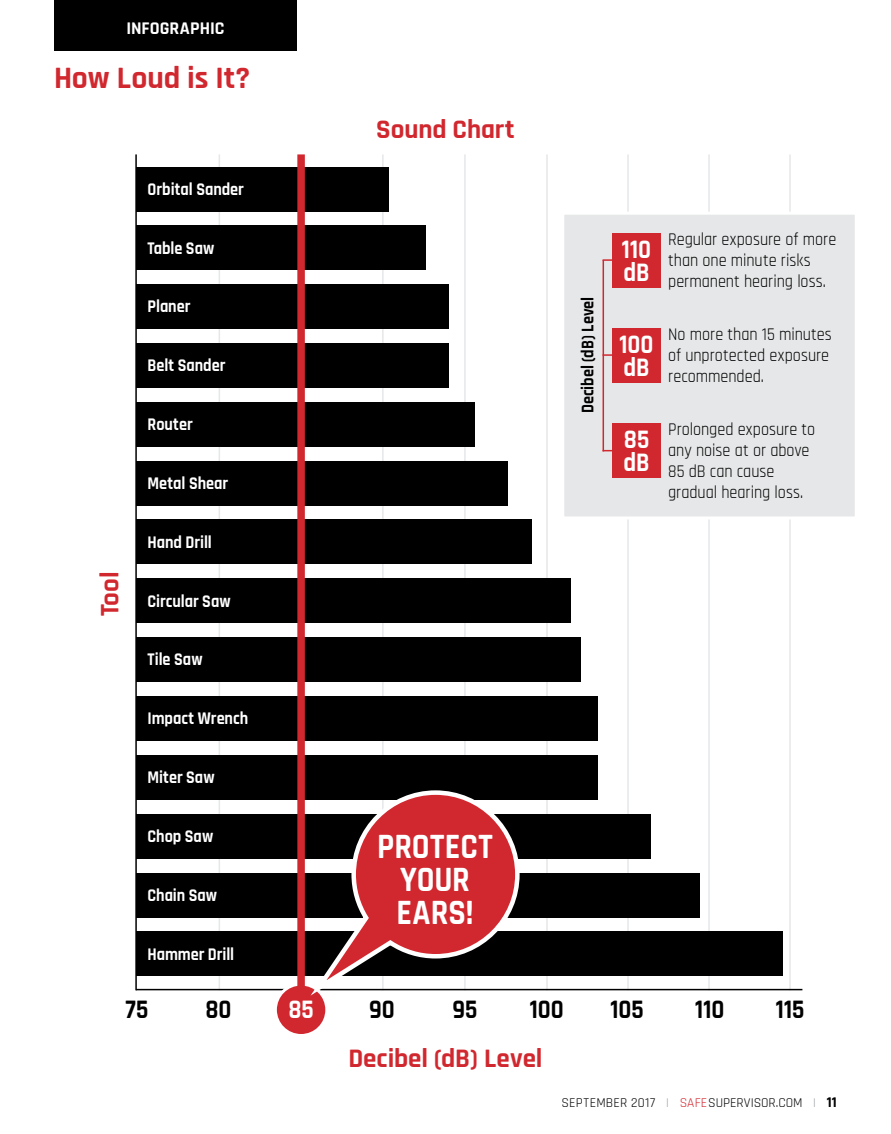
<style>
.page{position:relative;width:891px;height:1134px;background:#fff}
.page>*{position:absolute;margin:0;border:0;box-sizing:border-box;transform-origin:0 0}
.t1{font:700 36px/33px "Rajdhani";color:#fff;text-align:center;scale:.9 1}
.t2{font:700 31.5px "Rajdhani";color:#d1282f}
.t3{font:700 27px "Rajdhani";color:#d1282f}
.t4{font:700 27px "Rajdhani";color:#000;scale:.9 1}
.t5{font:700 27px/23.2px "Rajdhani";letter-spacing:-.005em;color:#fff;scale:.9 1}
.t6{font:18px/21px "Rajdhani";color:#000;scale:.9 1}
.t7{font:700 18px "Rajdhani";color:#fff;scale:.9 1}
.t8{font:700 18px "Rajdhani";color:#000;scale:.9 1}
.t9{font:700 18px "Rajdhani";color:#fff}
.t10{font:13.5px "Rajdhani";letter-spacing:.005em;color:#000}
.s1{color:#939598}
.s2{color:#d1282f}
.s3{font-weight:700;font-size:15px}
</style>
<div class="page">
<div style="left:54px;top:0;width:243px;height:50px;background:#000"></div>
<hr style="left:219px;top:154px;width:1px;height:836px;background:#e6e7e8">
<hr style="left:382px;top:154px;width:2px;height:836px;background:#e6e7e8">
<hr style="left:464px;top:154px;width:2px;height:836px;background:#e6e7e8">
<hr style="left:546px;top:154px;width:2px;height:836px;background:#e6e7e8">
<hr style="left:627px;top:154px;width:2px;height:836px;background:#e6e7e8">
<hr style="left:708px;top:154px;width:2px;height:836px;background:#e6e7e8">
<hr style="left:789px;top:154px;width:2px;height:836px;background:#e6e7e8">
<div style="left:136px;top:932px;width:646px;height:44px;background:#000"></div>
<div style="left:136px;top:873px;width:563px;height:44px;background:#000"></div>
<div style="left:136px;top:814px;width:515px;height:45px;background:#000"></div>
<div style="left:136px;top:755px;width:462px;height:45px;background:#000"></div>
<div style="left:136px;top:696px;width:462px;height:45px;background:#000"></div>
<div style="left:136px;top:637px;width:444px;height:45px;background:#000"></div>
<div style="left:136px;top:578px;width:435px;height:45px;background:#000"></div>
<div style="left:136px;top:519px;width:396px;height:45px;background:#000"></div>
<div style="left:136px;top:461px;width:372px;height:44px;background:#000"></div>
<div style="left:136px;top:402px;width:339px;height:45px;background:#000"></div>
<div style="left:136px;top:343px;width:313px;height:45px;background:#000"></div>
<div style="left:136px;top:284px;width:313px;height:45px;background:#000"></div>
<div style="left:136px;top:226px;width:289px;height:44px;background:#000"></div>
<div style="left:136px;top:167px;width:253px;height:45px;background:#000"></div>
<hr style="left:135px;top:154px;width:2px;height:836px;background:#000">
<hr style="left:136px;top:989px;width:666px;height:1px;background:#000">
<div style="left:275px;top:984px;width:52px;height:52px;background:#d1282f;border-radius:50%"></div>
<div style="left:274px;top:983px;width:54px;height:54px;border:3px solid #fff;border-radius:50%"></div>
<div style="left:297px;top:154px;width:8px;height:836px;background:#d1282f"></div>
<svg style="left:304px;top:788px;width:218px;height:215px"></svg>
<div style="left:564px;top:211px;width:291px;height:309px;background:#e6e7e8"></div>
<div style="left:612px;top:233px;width:49px;height:55px;background:#d1282f"></div>
<div style="left:612px;top:328px;width:49px;height:55px;background:#d1282f"></div>
<div style="left:612px;top:423px;width:49px;height:55px;background:#d1282f"></div>
<svg style="left:603px;top:259px;width:9px;height:2px"></svg>
<hr style="left:603px;top:260px;width:1px;height:191px;background:#d1282f">
<svg style="left:604px;top:354px;width:8px;height:2px"></svg>
<p class="t9" style="left:127px;top:17px;width:99px">Infographic</p>
<h2 class="t2" style="left:54px;top:58px;width:198px">How Loud is It?</h2>
<p class="t7" style="left:148px;top:178px;width:109px">Orbital Sander</p>
<p class="t7" style="left:148px;top:237px;width:76px">Table Saw</p>
<p class="t7" style="left:148px;top:296px;width:49px">Planer</p>
<p class="t7" style="left:148px;top:354px;width:88px">Belt Sander</p>
<p class="t7" style="left:148px;top:413px;width:52px">Router</p>
<p class="t7" style="left:148px;top:472px;width:91px">Metal Shear</p>
<h3 class="t3" style="left:94px;top:616px;width:46px;rotate:-90deg">Tool</h3>
<p class="t7" style="left:148px;top:531px;width:73px">Hand Drill</p>
<p class="t7" style="left:148px;top:590px;width:94px">Circular Saw</p>
<p class="t7" style="left:148px;top:649px;width:63px">Tile Saw</p>
<p class="t7" style="left:148px;top:708px;width:113px">Impact Wrench</p>
<p class="t7" style="left:148px;top:766px;width:76px">Miter Saw</p>
<p class="t7" style="left:148px;top:825px;width:75px">Chop Saw</p>
<p class="t7" style="left:148px;top:884px;width:79px">Chain Saw</p>
<p class="t7" style="left:148px;top:943px;width:98px">Hammer Drill</p>
<h3 class="t3" style="left:376px;top:113px;width:140px">Sound Chart</h3>
<p class="t8" style="left:577px;top:413px;width:131px;rotate:-90deg">Decibel (dB) Level</p>
<h3 class="t5" style="left:622px;top:238px;width:34px">110 dB</h3>
<h3 class="t5" style="left:620px;top:333px;width:39px">100 dB</h3>
<h3 class="t5" style="left:624px;top:428px;width:30px">85 dB</h3>
<p class="t6" style="left:668px;top:229px;width:188px">Regular exposure of more than one minute risks permanent hearing loss.</p>
<p class="t6" style="left:668px;top:324px;width:183px">No more than 15 minutes of unprotected exposure recommended.</p>
<p class="t6" style="left:668px;top:419px;width:165px">Prolonged exposure to any noise at or above<br>85 dB can cause gradual hearing loss.</p>
<h1 class="t1" style="left:377px;top:831px;width:130px">PROTECT<br>YOU R<br>EARS!</h1>
<h3 class="t4" style="left:125px;top:993px;width:27px">75</h3>
<h3 class="t4" style="left:206px;top:993px;width:31px">80</h3>
<h3 class="t5" style="left:288px;top:999px;width:30px">85</h3>
<h3 class="t4" style="left:369px;top:993px;width:30px">90</h3>
<h3 class="t4" style="left:452px;top:993px;width:29px">95</h3>
<h3 class="t4" style="left:530px;top:993px;width:39px">100</h3>
<h3 class="t4" style="left:611px;top:993px;width:39px">105</h3>
<h3 class="t4" style="left:695px;top:993px;width:34px">110</h3>
<h3 class="t4" style="left:776px;top:993px;width:33px">115</h3>
<h3 class="t3" style="left:348px;top:1041px;width:196px">Decibel (dB) Level</h3>
<p class="t10" style="left:562px;top:1095px;width:277px">SEPTEM BER 2017 <span class="s1">|</span> <span class="s2">Safe</span>Supervisor.com <span class="s1">|</span> <span class="s3">11</span></p>
</div>
